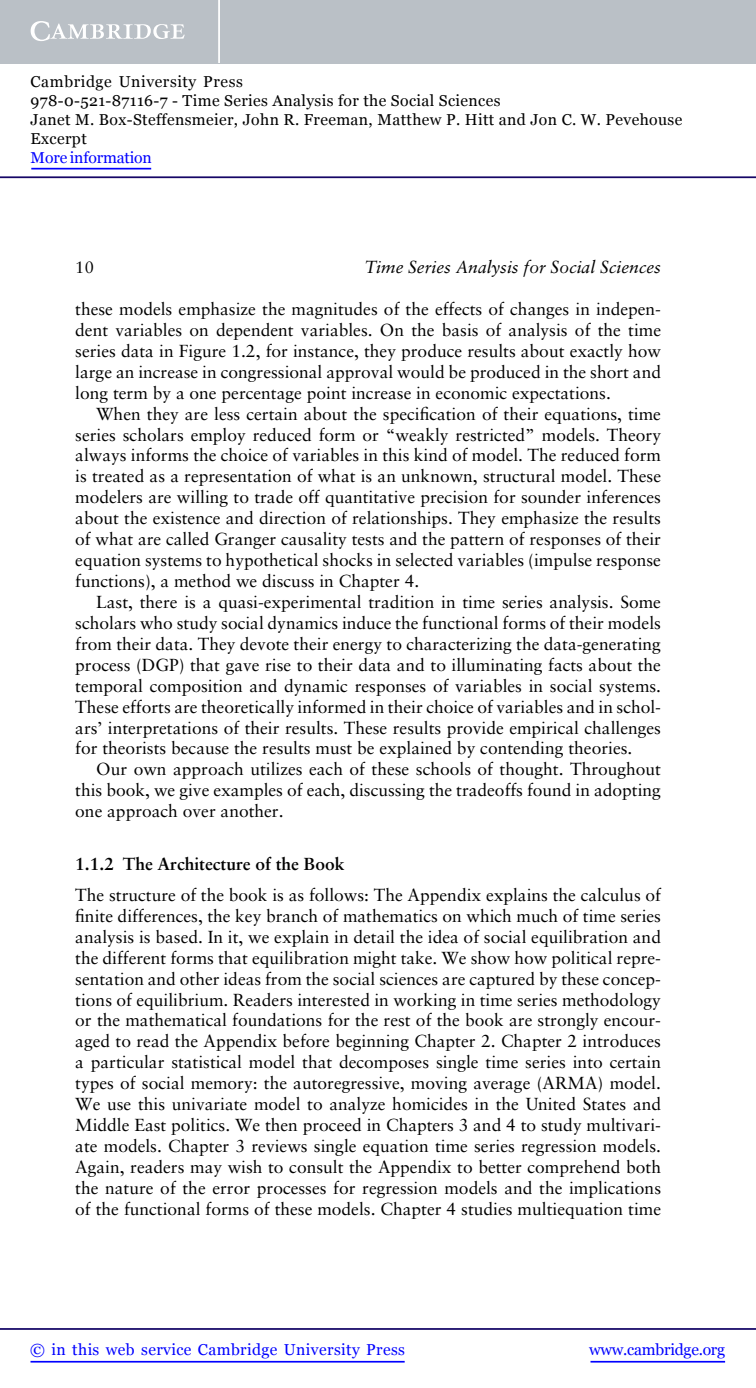
<style>
.page{position:relative;width:756px;height:1388px;background:#fff}
.page>*{position:absolute;margin:0;border:0;box-sizing:border-box;transform-origin:0 0}
.t1{font:17.5px/21px "Sabon";color:#000;text-align:justify}
.t2{font:italic 17.5px "Sabon";color:#000}
.t3{font:700 17.5px "Sabon";color:#000}
.t4{font:16.62px "Sabon";color:#000}
.t5{font:15.75px/18.9px "Georgia";letter-spacing:.025em;color:#000}
.t6{font:15.75px "Georgia";letter-spacing:.025em;color:#00f}
.t7{font:15.75px "Georgia";letter-spacing:-.015em;color:#00f}
.t8{font:15.75px "Georgia";letter-spacing:-.01em;color:#00f}
</style>
<div class="page">
<hr style="left:591px;top:1361px;width:134px;height:1px;background:#00f">
<hr style="left:0;top:1328px;width:756px;height:2px;background:#150666">
<hr style="left:31px;top:1361px;width:374px;height:1px;background:#00f">
<div style="left:0;top:0;width:756px;height:63px;background:#bac0c6"></div>
<svg style="left:31px;top:21px;width:154px;height:20px"></svg>
<hr style="left:218px;top:0;width:2px;height:63px;background:#fff">
<hr style="left:0;top:176px;width:756px;height:2px;background:#150666">
<hr style="left:31px;top:168px;width:120px;height:1px;background:#00f">
<p class="t5" style="left:31px;top:73px;width:653px">Cambridge University Press<br>978-0-521-87116-7 - Time Series Analysis for the Social Sciences<br>Janet M. Box-Steffensmeier, John R. Freeman, Matthew P. Hitt and Jon C. W. Pevehouse Excerpt</p>
<p class="t8" style="left:31px;top:148px;width:123px">More information</p>
<p class="t4" style="left:75px;top:260px;width:20px">10</p>
<p class="t2" style="left:365px;top:259px;width:298px">Time Series Analysis for Social Sciences</p>
<p class="t1" style="left:75px;top:300px;width:587px">these models emphasize the magnitudes of the effects of changes in indepen&shy;dent variables on dependent variables. On the basis of analysis of the time series data in Figure 1.2, for instance, they produce results about exactly how large an increase in congressional approval would be produced in the short and long term by a one percentage point increase in economic expectations.</p>
<p class="t1" style="left:75px;top:404px;width:587px;text-indent:21px">When they are less certain about the specification of their equations, time series scholars employ reduced form or “weakly restricted” models. Theory always informs the choice of variables in this kind of model. The reduced form is treated as a representation of what is an unknown, structural model. These modelers are willing to trade off quantitative precision for sounder inferences about the existence and direction of relationships. They emphasize the results of what are called Granger causality tests and the pattern of responses of their equation systems to hypothetical shocks in selected variables (impulse response functions), a method we discuss in Chapter 4.</p>
<p class="t1" style="left:75px;top:593px;width:587px;text-indent:21px">Last, there is a quasi-experimental tradition in time series analysis. Some scholars who study social dynamics induce the functional forms of their models from their data. They devote their energy to characterizing the data-generating process (DGP) that gave rise to their data and to illuminating facts about the temporal composition and dynamic responses of variables in social systems.<br>These efforts are theoretically informed in their choice of variables and in schol&shy;ars’ interpretations of their results. These results provide empirical challenges for theorists because the results must be explained by contending theories.</p>
<p class="t1" style="left:75px;top:760px;width:587px;text-indent:21px">Our own approach utilizes each of these schools of thought. Throughout this book, we give examples of each, discussing the tradeoffs found in adopting one approach over another.</p>
<p class="t3" style="left:75px;top:856px;width:271px">1.1.2 The Architecture of the Book</p>
<p class="t1" style="left:75px;top:886px;width:587px">The structure of the book is as follows: The Appendix explains the calculus of finite differences, the key branch of mathematics on which much of time series analysis is based. In it, we explain in detail the idea of social equilibration and the different forms that equilibration might take. We show how political repre&shy;sentation and other ideas from the social sciences are captured by these concep&shy;tions of equilibrium. Readers interested in working in time series methodology or the mathematical foundations for the rest of the book are strongly encour&shy;aged to read the Appendix before beginning Chapter 2. Chapter 2 introduces a particular statistical model that decomposes single time series into certain types of social memory: the autoregressive, moving average (ARMA) model.<br>We use this univariate model to analyze homicides in the United States and Middle East politics. We then proceed in Chapters 3 and 4 to study multivari&shy;ate models. Chapter 3 reviews single equation time series regression models.<br>Again, readers may wish to consult the Appendix to better comprehend both the nature of the error processes for regression models and the implications of the functional forms of these models. Chapter 4 studies multiequation time</p>
<p class="t6" style="left:30px;top:1339px;width:376px">© in this web service Cambridge University Press</p>
<p class="t7" style="left:589px;top:1339px;width:137px">www.cambridge.org</p>
</div>
